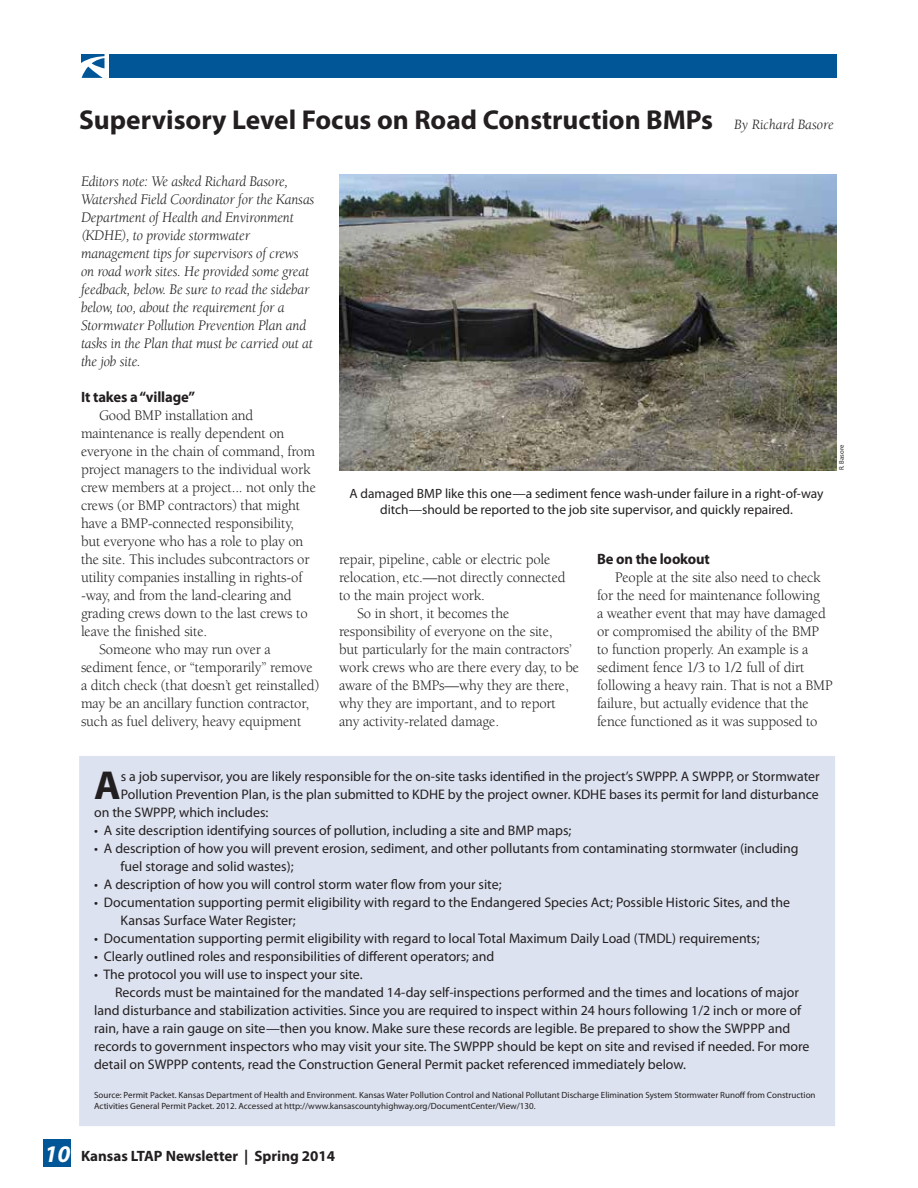
<style>
.page{position:relative;width:918px;height:1188px;background:#fff}
.page>*{position:absolute;margin:0;border:0;box-sizing:border-box;transform-origin:0 0}
.t1{font:700 40.65px "Myriad Pro";color:#231f20}
.t2{font:700 27.3px "Myriad Pro";color:#231f20}
.t3{font:15px/18px "Berkeley";letter-spacing:-.01em;color:#231f20}
.t4{font:italic 15px/18px "Berkeley";letter-spacing:-.01em;color:#231f20}
.t5{font:700 15px "Myriad Pro";letter-spacing:-.005em;color:#231f20}
.t6{font:italic 14.7px "Berkeley";color:#231f20}
.t7{font:13.8px/18px "Myriad Pro";color:#231f20}
.t8{font:13.5px/16.2px "Myriad Pro";color:#231f20;text-align:center}
.t9{font:9px/10.8px "Myriad Pro";color:#231f20}
.t10{font:6.75px "Myriad Pro";color:#231f20}
.s1{font-style:italic;font-size:24px;color:#fff}
</style>
<div class="page">
<div style="left:44px;top:1140px;width:27px;height:27px;background:#005697"></div>
<svg style="left:81px;top:54px;width:23px;height:24px"></svg>
<div style="left:110px;top:54px;width:727px;height:24px;background:#005697"></div>
<img style="left:339px;top:175px;width:497px;height:295px">
<div style="left:80px;top:757px;width:754px;height:368px;background:#dce2ef"></div>
<div style="left:79px;top:756px;width:756px;height:370px;border:2px solid #dce2ef"></div>
<h2 class="t2" style="left:79px;top:102px;width:636px">Supervisory Level Focus on Road Construction BMPs</h2>
<p class="t6" style="left:734px;top:116px;width:101px">By Richard Basore</p>
<p class="t4" style="left:81px;top:172px;width:235px">Editors note: We asked Richard Basore, Watershed Field Coordinator for the Kansas Department of Health and Environment (KDHE), to provide stormwater management tips for supervisors of crews on road work sites. He provided some great feedback, below. Be sure to read the sidebar below, too, about the requirement for a Stormwater Pollution Prevention Plan and tasks in the Plan that must be carried out at the job site.</p>
<p class="t5" style="left:81px;top:387px;width:116px">It takes a “village”</p>
<p class="t3" style="left:99px;top:406px;width:156px">Good BMP installation and</p>
<p class="t3" style="left:81px;top:424px;width:205px">maintenance is really dependent on</p>
<p class="t3" style="left:81px;top:442px;width:236px">everyone in the chain of command, from</p>
<p class="t3" style="left:81px;top:460px;width:231px">project managers to the individual work</p>
<p class="t3" style="left:81px;top:478px;width:236px">crew members at a project... not only the</p>
<p class="t3" style="left:81px;top:496px;width:221px">crews (or BMP contractors) that might</p>
<p class="t3" style="left:81px;top:514px;width:214px">have a BMP-connected responsibility,</p>
<p class="t3" style="left:81px;top:532px;width:224px">but everyone who has a role to play on</p>
<p class="t3" style="left:81px;top:550px;width:230px">the site. This includes subcontractors or</p>
<p class="t3" style="left:81px;top:568px;width:223px">utility companies installing in rights-of</p>
<p class="t3" style="left:81px;top:586px;width:212px">-way, and from the land-clearing and</p>
<p class="t3" style="left:81px;top:604px;width:228px">grading crews down to the last crews to</p>
<p class="t3" style="left:81px;top:622px;width:128px">leave the finished site.</p>
<p class="t3" style="left:99px;top:640px;width:173px">Someone who may run over a</p>
<p class="t3" style="left:81px;top:658px;width:233px">sediment fence, or “temporarily” remove</p>
<p class="t3" style="left:81px;top:676px;width:240px">a ditch check (that doesn’t get reinstalled)</p>
<p class="t3" style="left:81px;top:694px;width:230px">may be an ancillary function contractor,</p>
<p class="t3" style="left:81px;top:712px;width:222px">such as fuel delivery, heavy equipment</p>
<p class="t8" style="left:349px;top:485px;width:476px">A damaged BMP like this one—a sediment fence wash-under failure in a right-of-way ditch—should be reported to the job site supervisor, and quickly repaired.</p>
<p class="t10" style="left:837px;top:470px;width:27px;rotate:-90deg">R. Basore</p>
<p class="t3" style="left:339px;top:550px;width:213px">repair, pipeline, cable or electric pole</p>
<p class="t3" style="left:339px;top:568px;width:228px">relocation, etc.—not directly connected</p>
<p class="t3" style="left:339px;top:586px;width:148px">to the main project work.</p>
<p class="t3" style="left:357px;top:604px;width:154px">So in short, it becomes the</p>
<p class="t3" style="left:339px;top:622px;width:215px">responsibility of everyone on the site,</p>
<p class="t3" style="left:339px;top:640px;width:234px">but particularly for the main contractors’</p>
<p class="t3" style="left:339px;top:658px;width:242px">work crews who are there every day, to be</p>
<p class="t3" style="left:339px;top:676px;width:231px">aware of the BMPs—why they are there,</p>
<p class="t3" style="left:339px;top:694px;width:218px">why they are important, and to report</p>
<p class="t3" style="left:339px;top:712px;width:162px">any activity-related damage.</p>
<p class="t5" style="left:597px;top:549px;width:114px">Be on the lookout</p>
<p class="t3" style="left:597px;top:568px;width:237px;text-indent:18px">People at the site also need to check for the need for maintenance following<br>a weather event that may have damaged or compromised the ability of the BMP to function properly. An example is a sediment fence 1/3 to 1/2 full of dirt following a heavy rain. That is not a BMP failure, but actually evidence that the fence functioned as it was supposed to</p>
<h1 class="t1" style="left:94px;top:759px;width:28px">A</h1>
<p class="t7" style="left:121px;top:768px;width:700px">s a job supervisor, you are likely responsible for the on-site tasks identified in the project’s SWPPP. A SWPPP, or Stormwater</p>
<p class="t7" style="left:121px;top:786px;width:700px">Pollution Prevention Plan, is the plan submitted to KDHE by the project owner. KDHE bases its permit for land disturbance</p>
<p class="t7" style="left:94px;top:804px;width:176px">on the SWPPP, which includes:</p>
<p class="t7" style="left:94px;top:822px;width:479px">• A site description identifying sources of pollution, including a site and BMP maps;</p>
<p class="t7" style="left:121px;top:839px;width:680px;text-indent:-26px">• A description of how you will prevent erosion, sediment, and other pollutants from contaminating stormwater (including fuel storage and solid wastes);</p>
<p class="t7" style="left:94px;top:875px;width:409px">• A description of how you will control storm water flow from your site;</p>
<p class="t7" style="left:121px;top:893px;width:671px;text-indent:-26px">• Documentation supporting permit eligibility with regard to the Endangered Species Act; Possible Historic Sites, and the<br>Kansas Surface Water Register;</p>
<p class="t7" style="left:94px;top:929px;width:667px">• Documentation supporting permit eligibility with regard to local Total Maximum Daily Load (TMDL) requirements;</p>
<p class="t7" style="left:94px;top:947px;width:402px">• Clearly outlined roles and responsibilities of different operators; and</p>
<p class="t7" style="left:94px;top:965px;width:270px">• The protocol you will use to inspect your site.</p>
<p class="t7" style="left:115px;top:983px;width:685px">Records must be maintained for the mandated 14-day self-inspections performed and the times and locations of major</p>
<p class="t7" style="left:94px;top:1001px;width:709px">land disturbance and stabilization activities. Since you are required to inspect within 24 hours following 1/2 inch or more of</p>
<p class="t7" style="left:94px;top:1019px;width:698px">rain, have a rain gauge on site—then you know. Make sure these records are legible. Be prepared to show the SWPPP and</p>
<p class="t7" style="left:94px;top:1037px;width:717px">records to government inspectors who may visit your site. The SWPPP should be kept on site and revised if needed. For more</p>
<p class="t7" style="left:94px;top:1055px;width:593px">detail on SWPPP contents, read the Construction General Permit packet referenced immediately below.</p>
<p class="t9" style="left:94px;top:1090px;width:723px">Source: Permit Packet. Kansas Department of Health and Environment. Kansas Water Pollution Control and National Pollutant Discharge Elimination System Stormwater Runoff from Construction<br>Activities General Permit Packet. 2012. Accessed at http://www.kansascountyhighway.org/DocumentCenter/View/130.</p>
<p class="t5" style="left:44px;top:1146px;width:292px"><span class="s1">10</span> Kansas LTAP Newsletter | Spring 2014</p>
</div>
